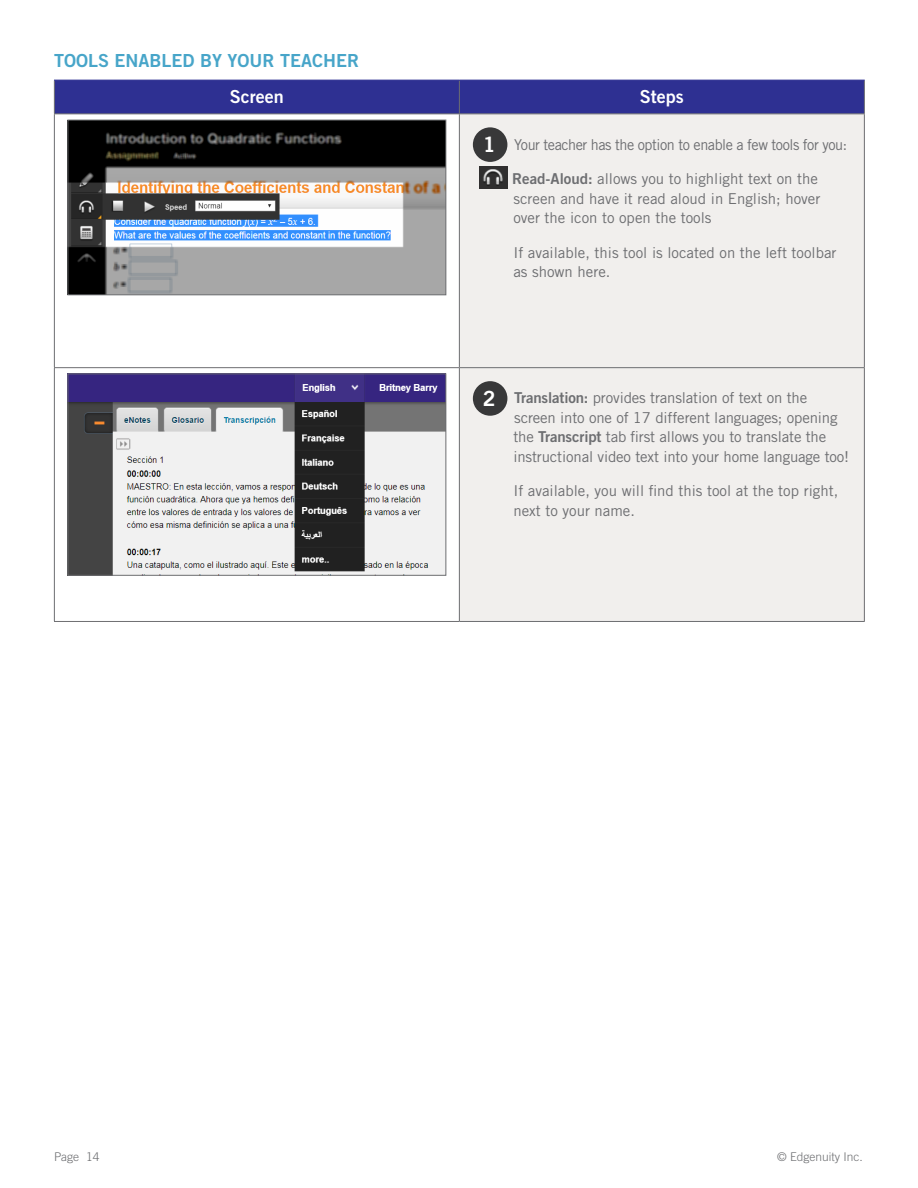
<style>
.page{position:relative;width:918px;height:1188px;background:#fff}
.page>*{position:absolute;margin:0;border:0;box-sizing:border-box;transform-origin:0 0}
.t1{font:18px "Trade Gothic LT Std Bd 2";color:#47a5c9}
.t2{font:18px "Trade Gothic LT Std Bd 2";color:#fff}
.t3{font:15px/19.5px "Trade Gothic LT Std";letter-spacing:-.01em;color:#6d6e71}
.t4{font:15px "Trade Gothic LT Std";letter-spacing:-.03em;color:#6d6e71;scale:.96 1}
.t5{font:300 12px "Trade Gothic LT Std";color:#6d6e71}
.s1{font-family:"Trade Gothic LT Pro Bd 2";font-size:21px;color:#fff}
.s2{font-family:"Trade Gothic LT Std Bd 2"}
</style>
<div class="page">
<div style="left:55px;top:81px;width:809px;height:32px;background:#2e3092"></div>
<div style="left:460px;top:114px;width:404px;height:507px;background:#f1efed"></div>
<hr style="left:54px;top:80px;width:1px;height:33px;background:#6d6e71">
<hr style="left:459px;top:80px;width:1px;height:33px;background:#6d6e71">
<hr style="left:864px;top:80px;width:1px;height:33px;background:#6d6e71">
<hr style="left:54px;top:113px;width:405px;height:1px;background:#6d6e71">
<hr style="left:54px;top:114px;width:1px;height:253px;background:#6d6e71">
<hr style="left:54px;top:367px;width:405px;height:1px;background:#6d6e71">
<hr style="left:54px;top:368px;width:1px;height:253px;background:#6d6e71">
<hr style="left:459px;top:113px;width:406px;height:1px;background:#6d6e71">
<hr style="left:459px;top:114px;width:1px;height:253px;background:#6d6e71">
<hr style="left:864px;top:114px;width:1px;height:253px;background:#6d6e71">
<hr style="left:459px;top:367px;width:406px;height:1px;background:#6d6e71">
<hr style="left:459px;top:368px;width:1px;height:253px;background:#6d6e71">
<hr style="left:864px;top:368px;width:1px;height:253px;background:#6d6e71">
<hr style="left:54px;top:621px;width:405px;height:1px;background:#6d6e71">
<hr style="left:459px;top:621px;width:406px;height:1px;background:#6d6e71">
<hr style="left:54px;top:80px;width:405px;height:1px;background:#2e3092">
<hr style="left:459px;top:80px;width:406px;height:1px;background:#2e3092">
<img style="left:70px;top:122px;width:374px;height:171px">
<div style="left:68px;top:120px;width:378px;height:175px;border:1px solid #6d6e71"></div>
<div style="left:473px;top:127px;width:34px;height:35px;background:#383839;border-radius:50%"></div>
<img style="left:480px;top:166px;width:28px;height:23px">
<img style="left:70px;top:376px;width:374px;height:197px">
<div style="left:68px;top:374px;width:378px;height:201px;border:1px solid #6d6e71"></div>
<div style="left:473px;top:381px;width:34px;height:35px;background:#383839;border-radius:50%"></div>
<p class="t1" style="left:54px;top:49px;width:307px">TOOLS ENABLED BY YOUR TEACHER</p>
<p class="t2" style="left:230px;top:86px;width:55px">Screen</p>
<p class="t2" style="left:640px;top:86px;width:45px">Steps</p>
<p class="t4" style="left:483px;top:135px;width:381px"><span class="s1">1</span> Your teacher has the option to enable a few tools for you:</p>
<p class="t3" style="left:512px;top:169px;width:310px"><span class="s2">Read-Aloud:</span> allows you to highlight text on the screen and have it read aloud in English; hover over the icon to open the tools</p>
<p class="t3" style="left:513px;top:242px;width:325px">If available, this tool is located on the left toolbar as shown here.</p>
<p class="t3" style="left:513px;top:388px;width:337px;text-indent:-30px"><span class="s1">2</span> <span class="s2">Translation:</span> provides translation of text on the screen into one of 17 different languages; opening the <span class="s2">Transcript</span> tab first allows you to translate the instructional video text into your home language too!</p>
<p class="t3" style="left:513px;top:481px;width:326px">If available, you will find this tool at the top right, next to your name.</p>
<p class="t5" style="left:54px;top:1149px;width:47px">Page 14</p>
<p class="t5" style="left:777px;top:1149px;width:87px">© Edgenuity Inc.</p>
</div>
